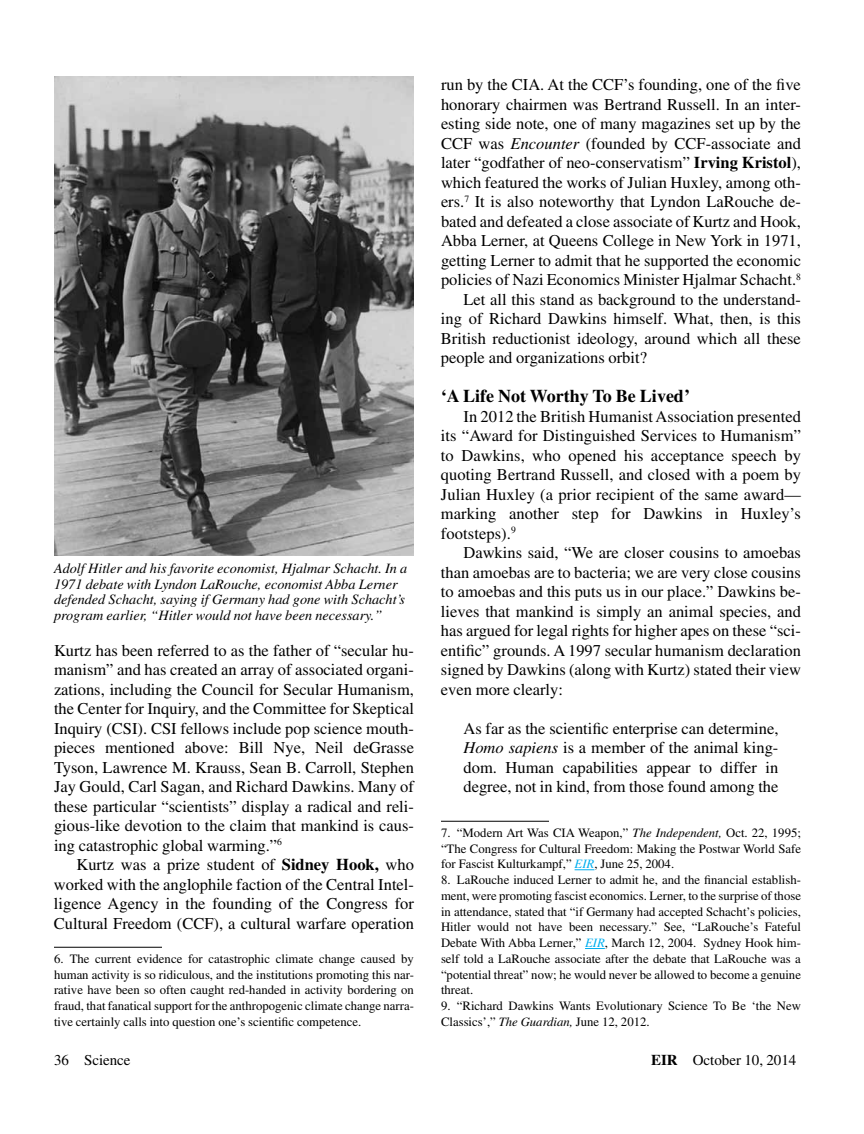
<style>
.page{position:relative;width:864px;height:1134px;background:#fff}
.page>*{position:absolute;margin:0;border:0;box-sizing:border-box;transform-origin:0 0}
.t1{font:700 18px "Times";color:#000}
.t2{font:16.5px/19.5px "Times";color:#000;text-align:justify}
.t3{font:15px "Times";color:#000}
.t4{font:italic 14.25px/15.8px "Times";color:#000}
.t5{font:12.75px/15.8px "Times";color:#000;text-align:justify}
.s1{font-weight:700}
.s2{font-style:italic}
.s3{font-style:italic;color:#00aeef}
</style>
<div class="page">
<hr style="left:54px;top:947px;width:108px;height:1px;background:#000">
<hr style="left:441px;top:821px;width:108px;height:1px;background:#000">
<svg style="left:575px;top:869px;width:19px;height:1px"></svg>
<svg style="left:585px;top:948px;width:20px;height:1px"></svg>
<img style="left:54px;top:77px;width:360px;height:479px">
<p class="t4" style="left:54px;top:560px;width:355px">Adolf Hitler and his favorite economist, Hjalmar Schacht. In a 1971 debate with Lyndon LaRouche, economist Abba Lerner defended Schacht, saying if Germany had gone with Schacht’s program earlier, “Hitler would not have been necessary.”</p>
<p class="t2" style="left:54px;top:640px;width:362px">Kurtz has been referred to as the father of “secular hu&shy;manism” and has created an array of associated organi&shy;zations, including the Council for Secular Humanism, the Center for Inquiry, and the Committee for Skeptical Inquiry (CSI). CSI fellows include pop science mouth&shy;pieces mentioned above: Bill Nye, Neil deGrasse Tyson, Lawrence M. Krauss, Sean B. Carroll, Stephen Jay Gould, Carl Sagan, and Richard Dawkins. Many of these particular “scientists” display a radical and reli&shy;gious-like devotion to the claim that mankind is caus&shy;ing catastrophic global warming.”<sup>6</sup></p>
<p class="t2" style="left:54px;top:855px;width:362px;text-indent:23px">Kurtz was a prize student of <span class="s1">Sidney Hook,</span> who worked with the anglophile faction of the Central Intel&shy;ligence Agency in the founding of the Congress for Cultural Freedom (CCF), a cultural warfare operation</p>
<p class="t5" style="left:54px;top:951px;width:362px">6. The current evidence for catastrophic climate change caused by human activity is so ridiculous, and the institutions promoting this nar&shy;rative have been so often caught red-handed in activity bordering on fraud, that fanatical support for the anthropogenic climate change narra&shy;tive certainly calls into question one’s scientific competence.</p>
<p class="t2" style="left:441px;top:75px;width:361px">run by the CIA. At the CCF’s founding, one of the five</p>
<p class="t2" style="left:441px;top:94px;width:361px">honorary chairmen was Bertrand Russell. In an inter-</p>
<p class="t2" style="left:441px;top:114px;width:361px">esting side note, one of many magazines set up by the</p>
<p class="t2" style="left:441px;top:133px;width:362px">CCF was <span class="s2">Encounter</span> (founded by CCF-associate and</p>
<p class="t2" style="left:441px;top:153px;width:362px">later “godfather of neo-conservatism” <span class="s1">Irving Kristol</span>),</p>
<p class="t2" style="left:441px;top:172px;width:361px">which featured the works of Julian Huxley, among oth-</p>
<p class="t2" style="left:441px;top:192px;width:361px">ers.<sup>7</sup> It is also noteworthy that Lyndon LaRouche de-</p>
<p class="t2" style="left:441px;top:211px;width:361px">bated and defeated a close associate of Kurtz and Hook,</p>
<p class="t2" style="left:441px;top:231px;width:361px">Abba Lerner, at Queens College in New York in 1971,</p>
<p class="t2" style="left:441px;top:250px;width:362px">getting Lerner to admit that he supported the economic</p>
<p class="t2" style="left:441px;top:270px;width:361px">policies of Nazi Economics Minister Hjalmar Schacht.<sup>8</sup></p>
<p class="t2" style="left:464px;top:289px;width:339px">Let all this stand as background to the understand-</p>
<p class="t2" style="left:441px;top:309px;width:362px">ing of Richard Dawkins himself. What, then, is this</p>
<p class="t2" style="left:441px;top:328px;width:361px">British reductionist ideology, around which all these</p>
<p class="t2" style="left:441px;top:348px;width:208px">people and organizations orbit?</p>
<p class="t1" style="left:441px;top:385px;width:250px">‘A Life Not Worthy To Be Lived’</p>
<p class="t2" style="left:441px;top:406px;width:362px;text-indent:23px">In 2012 the British Humanist Association presented its “Award for Distinguished Services to Humanism” to Dawkins, who opened his acceptance speech by quoting Bertrand Russell, and closed with a poem by Julian Huxley (a prior recipient of the same award— marking another step for Dawkins in Huxley’s footsteps).<sup>9</sup></p>
<p class="t2" style="left:441px;top:543px;width:362px;text-indent:23px">Dawkins said, “We are closer cousins to amoebas than amoebas are to bacteria; we are very close cousins to amoebas and this puts us in our place.” Dawkins be&shy;lieves that mankind is simply an animal species, and has argued for legal rights for higher apes on these “sci&shy;entific” grounds. A 1997 secular humanism declaration signed by Dawkins (along with Kurtz) stated their view even more clearly:</p>
<p class="t2" style="left:464px;top:718px;width:317px">As far as the scientific enterprise can determine, <span class="s2">Homo sapiens</span> is a member of the animal king&shy;dom. Human capabilities appear to differ in degree, not in kind, from those found among the</p>
<p class="t5" style="left:441px;top:825px;width:361px">7. “Modern Art Was CIA Weapon,” <span class="s2">The Independent,</span> Oct. 22, 1995; “The Congress for Cultural Freedom: Making the Postwar World Safe for Fascist Kulturkampf,” <span class="s3">EIR</span>, June 25, 2004.</p>
<p class="t5" style="left:441px;top:872px;width:362px">8. LaRouche induced Lerner to admit he, and the financial establish&shy;ment, were promoting fascist economics. Lerner, to the surprise of those in attendance, stated that “if Germany had accepted Schacht’s policies, Hitler would not have been necessary.” See, “LaRouche’s Fateful Debate With Abba Lerner,” <span class="s3">EIR</span>, March 12, 2004. Sydney Hook him&shy;self told a LaRouche associate after the debate that LaRouche was a “potential threat” now; he would never be allowed to become a genuine threat.</p>
<p class="t5" style="left:441px;top:998px;width:362px">9. “Richard Dawkins Wants Evolutionary Science To Be ‘the New<br>Classics’,” <span class="s2">The Guardian,</span> June 12, 2012.</p>
<p class="t3" style="left:54px;top:1052px;width:78px">36 Science</p>
<p class="t3" style="left:651px;top:1052px;width:147px"><span class="s1">EIR</span> October 10, 2014</p>
</div>
